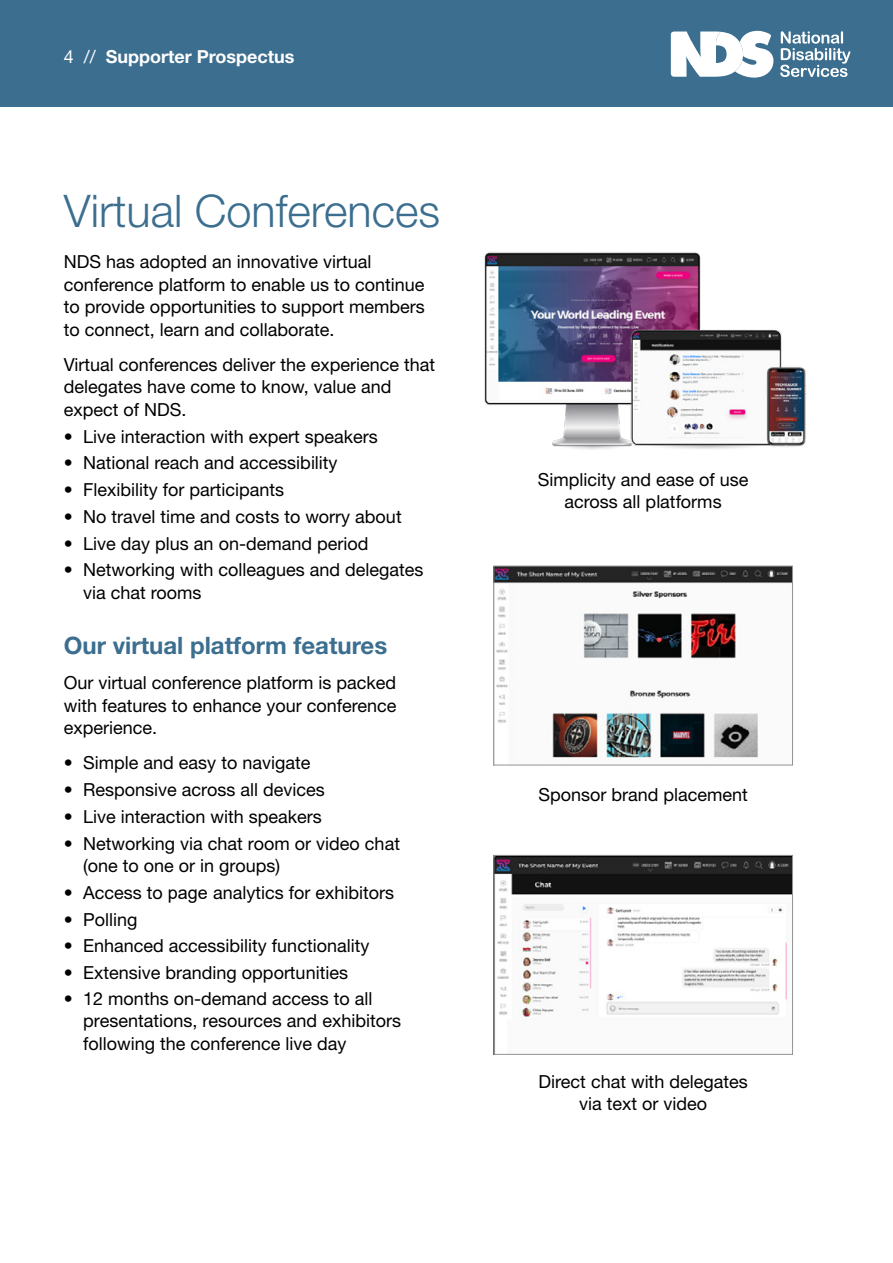
<style>
.page{position:relative;width:893px;height:1263px;background:#fff}
.page>*{position:absolute;margin:0;border:0;box-sizing:border-box;transform-origin:0 0}
.t1{font:300 45px "Helvetica Neue";color:#3b6e8f}
.t2{font:700 24px "Helvetica Neue";color:#3b6e8f}
.t3{font:18px/22.5px "Helvetica Neue";color:#000}
.t4{font:700 18px "Helvetica Neue";color:#fff}
.s1{font-weight:400}
.s2{font-family:"Arial"}
</style>
<div class="page">
<div style="left:0;top:0;width:893px;height:106px;background:#3b6e8f"></div>
<svg style="left:671px;top:31px;width:102px;height:47px"></svg>
<svg style="left:780px;top:31px;width:70px;height:46px"></svg>
<img style="left:495px;top:567px;width:296px;height:194px">
<div style="left:493px;top:565px;width:300px;height:200px;border:1px solid #939598"></div>
<img style="left:495px;top:857px;width:296px;height:161px">
<div style="left:493px;top:855px;width:300px;height:200px;border:1px solid #939598"></div>
<img style="left:484px;top:252px;width:322px;height:198px">
<p class="t4" style="left:64px;top:46px;width:232px"><span class="s1">4 //</span> Supporter Prospectus</p>
<h1 class="t1" style="left:64px;top:183px;width:378px">Virtual Conferences</h1>
<p class="t3" style="left:64px;top:250px;width:363px">NDS has adopted an innovative virtual conference platform to enable us to continue to provide opportunities to support members to connect, learn and collaborate.</p>
<p class="t3" style="left:64px;top:353px;width:373px">Virtual conferences deliver the experience that delegates have come to know, value and expect of NDS.</p>
<p class="t3" style="left:64px;top:425px;width:316px">• Live interaction with expert speakers</p>
<p class="t3" style="left:64px;top:452px;width:275px">• National reach and accessibility</p>
<p class="t3" style="left:64px;top:478px;width:222px">• Flexibility for participants</p>
<p class="t3" style="left:64px;top:505px;width:339px">• No travel time and costs to worry about</p>
<p class="t3" style="left:64px;top:532px;width:306px">• Live day plus an on-demand period</p>
<p class="t3" style="left:83px;top:559px;width:342px;text-indent:-19px">• Networking with colleagues and delegates via chat rooms</p>
<h2 class="t2" style="left:64px;top:630px;width:325px">Our virtual platform features</h2>
<p class="t3" style="left:64px;top:671px;width:334px;text-align:justify">Our virtual conference platform is packed with features to enhance your conference experience.</p>
<p class="t3" style="left:64px;top:751px;width:248px">• Simple and easy to navigate</p>
<p class="t3" style="left:64px;top:778px;width:263px">• Responsive across all devices</p>
<p class="t3" style="left:64px;top:805px;width:260px">• Live interaction with speakers</p>
<p class="t3" style="left:83px;top:832px;width:318px;text-indent:-19px">• Networking via chat room or video chat (one to one or in groups)</p>
<p class="t3" style="left:64px;top:881px;width:332px">• Access to <span class="s2">page</span> analytics for exhibitors</p>
<p class="t3" style="left:64px;top:908px;width:75px">• Polling</p>
<p class="t3" style="left:64px;top:934px;width:307px">• Enhanced accessibility functionality</p>
<p class="t3" style="left:64px;top:961px;width:286px">• Extensive branding opportunities</p>
<p class="t3" style="left:83px;top:988px;width:319px;text-indent:-19px">• 12 months on-demand access to all presentations, resources and exhibitors following the conference live day</p>
<p class="t3" style="left:538px;top:468px;width:212px;text-align:center">Simplicity and ease of use across all platforms</p>
<p class="t3" style="left:538px;top:783px;width:211px">Sponsor brand placement</p>
<p class="t3" style="left:539px;top:1070px;width:211px;text-align:center">Direct chat with delegates via text or video</p>
</div>
